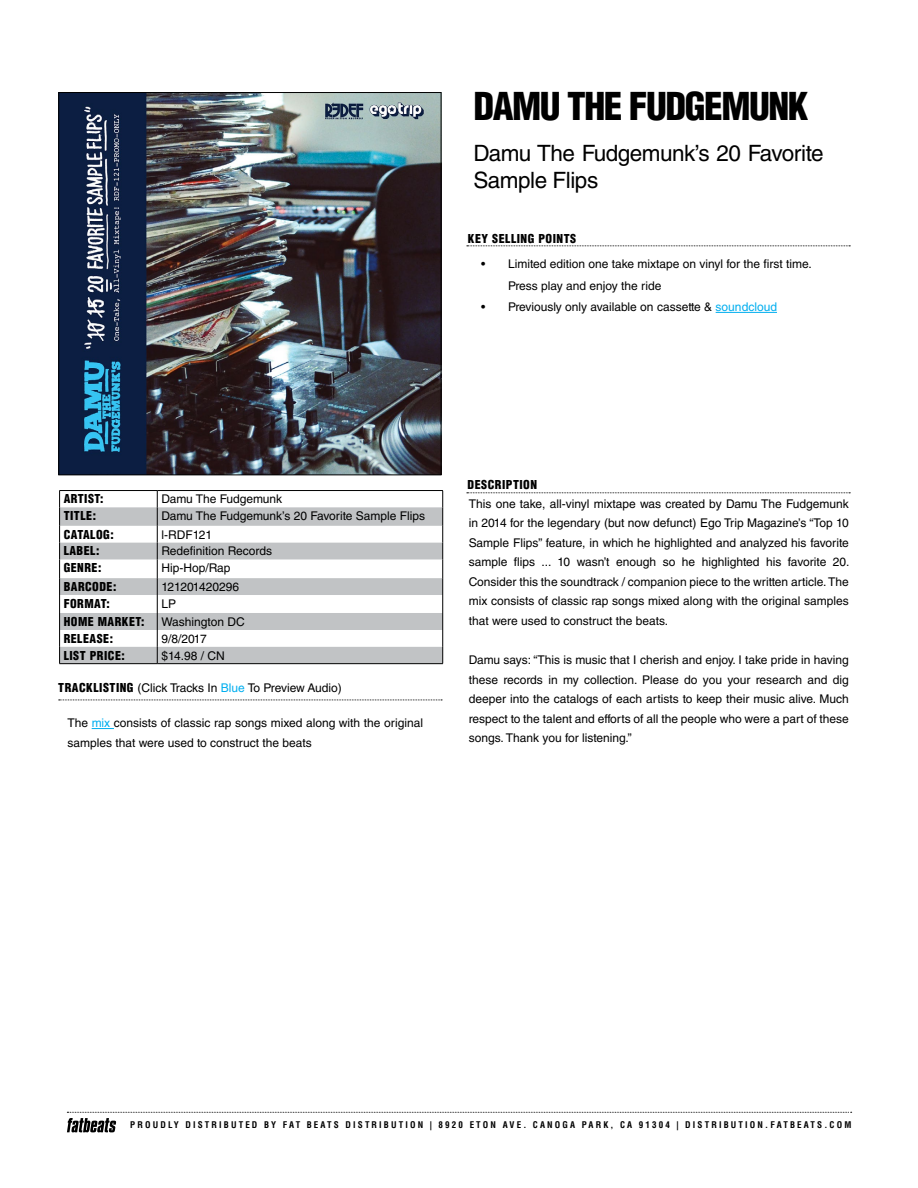
<style>
.page{position:relative;width:918px;height:1188px;background:#fff}
.page>*{position:absolute;margin:0;border:0;box-sizing:border-box;transform-origin:0 0}
.t1{font:900 condensed 37.5px "Helvetica LT Std";letter-spacing:-.04em;color:#000}
.t2{font:22.5px/27px "Helvetica LT Std";letter-spacing:-.02em;color:#000}
.t3{font:12px/19.5px "Helvetica LT Std";color:#000}
.t4{font:900 condensed 12px "Helvetica LT Std";letter-spacing:.04em;color:#000}
.t5{font:700 condensed 9px "Helvetica LT Std";letter-spacing:.24em;color:#000}
.s1{color:#00aeef}
.s2{font-weight:900;font-stretch:condensed}
</style>
<div class="page">
<hr style="left:716px;top:312px;width:61px;height:1px;background:#00aeef">
<svg style="left:467px;top:245px;width:383px;height:1px"></svg>
<svg style="left:92px;top:728px;width:22px;height:1px"></svg>
<svg style="left:59px;top:700px;width:383px;height:1px"></svg>
<svg style="left:60px;top:507px;width:382px;height:156px;fill:#c1c3c5"></svg>
<hr style="left:59px;top:490px;width:98px;height:1px;background:#000">
<hr style="left:157px;top:490px;width:286px;height:1px;background:#000">
<svg style="left:59px;top:491px;width:1px;height:172px"></svg>
<svg style="left:442px;top:491px;width:1px;height:172px"></svg>
<hr style="left:59px;top:663px;width:98px;height:1px;background:#000">
<hr style="left:157px;top:663px;width:286px;height:1px;background:#000">
<svg style="left:157px;top:491px;width:1px;height:172px"></svg>
<img style="left:61px;top:94px;width:378px;height:379px">
<div style="left:59px;top:92px;width:382px;height:383px;border:1px solid #000"></div>
<svg style="left:67px;top:1112px;width:785px;height:20px"></svg>
<svg style="left:467px;top:492px;width:383px;height:1px"></svg>
<h1 class="t1" style="left:474px;top:82px;width:337px">DAMU THE FUDGEMUNK</h1>
<h2 class="t2" style="left:474px;top:140px;width:352px">Damu The Fudgemunk’s 20 Favorite<br>Sample Flips</h2>
<p class="t4" style="left:468px;top:231px;width:110px">KEY SELLING POINTS</p>
<p class="t3" style="left:508px;top:253px;width:305px;line-height:21.8px;text-indent:-27px">• Limited edition one take mixtape on vinyl for the first time.<br>Press play and enjoy the ride</p>
<p class="t3" style="left:481px;top:297px;width:297px">• Previously only available on cassette &amp; <span class="s1">soundcloud</span></p>
<p class="t4" style="left:64px;top:491px;width:41px">ARTIST:</p>
<p class="t3" style="left:161px;top:489px;width:122px">Damu The Fudgemunk</p>
<p class="t4" style="left:64px;top:508px;width:34px">TITLE:</p>
<p class="t3" style="left:161px;top:506px;width:265px">Damu The Fudgemunk’s 20 Favorite Sample Flips</p>
<p class="t4" style="left:64px;top:527px;width:52px">CATALOG:</p>
<p class="t3" style="left:161px;top:525px;width:52px">l-RDF121</p>
<p class="t4" style="left:64px;top:543px;width:37px">LABEL:</p>
<p class="t3" style="left:161px;top:541px;width:112px">Redefinition Records</p>
<p class="t4" style="left:64px;top:560px;width:39px">GENRE:</p>
<p class="t3" style="left:161px;top:558px;width:71px">Hip-Hop/Rap</p>
<p class="t4" style="left:64px;top:579px;width:54px">BARCODE:</p>
<p class="t3" style="left:161px;top:577px;width:79px">121201420296</p>
<p class="t4" style="left:64px;top:596px;width:48px">FORMAT:</p>
<p class="t3" style="left:161px;top:594px;width:16px">LP</p>
<p class="t4" style="left:64px;top:614px;width:82px">HOME MARKET:</p>
<p class="t3" style="left:161px;top:612px;width:85px">Washington DC</p>
<p class="t4" style="left:64px;top:631px;width:51px">RELEASE:</p>
<p class="t3" style="left:161px;top:629px;width:47px">9/8/2017</p>
<p class="t4" style="left:64px;top:648px;width:63px">LIST PRICE:</p>
<p class="t3" style="left:161px;top:646px;width:65px">$14.98 / CN</p>
<p class="t3" style="left:58px;top:678px;width:285px"><span class="s2">TRACKLISTING</span> (Click Tracks In <span class="s1">Blue</span> To Preview Audio)</p>
<p class="t3" style="left:67px;top:713px;width:357px">The <span class="s1">mix</span> consists of classic rap songs mixed along with the original samples that were used to construct the beats</p>
<p class="t4" style="left:468px;top:477px;width:71px">DESCRIPTION</p>
<p class="t3" style="left:469px;top:494px;width:382px;text-align:justify">This one take, all-vinyl mixtape was created by Damu The Fudgemunk in 2014 for the legendary (but now defunct) Ego Trip Magazine’s “Top 10<br>Sample Flips” feature, in which he highlighted and analyzed his favorite sample flips ... 10 wasn’t enough so he highlighted his favorite 20.<br>Consider this the soundtrack / companion piece to the written article. The mix consists of classic rap songs mixed along with the original samples that were used to construct the beats.</p>
<p class="t3" style="left:469px;top:650px;width:382px;text-align:justify">Damu says: “This is music that I cherish and enjoy. I take pride in having these records in my collection. Please do you your research and dig deeper into the catalogs of each artists to keep their music alive. Much respect to the talent and efforts of all the people who were a part of these songs. Thank you for listening.”</p>
<p class="t5" style="left:130px;top:1120px;width:723px">PROUDLY DISTRIBUTED BY FAT BEATS DISTRIBUTION | 8920 ETON AVE. CANOGA PARK, CA 91304 | DISTRIBUTION.FATBEATS.COM</p>
</div>
